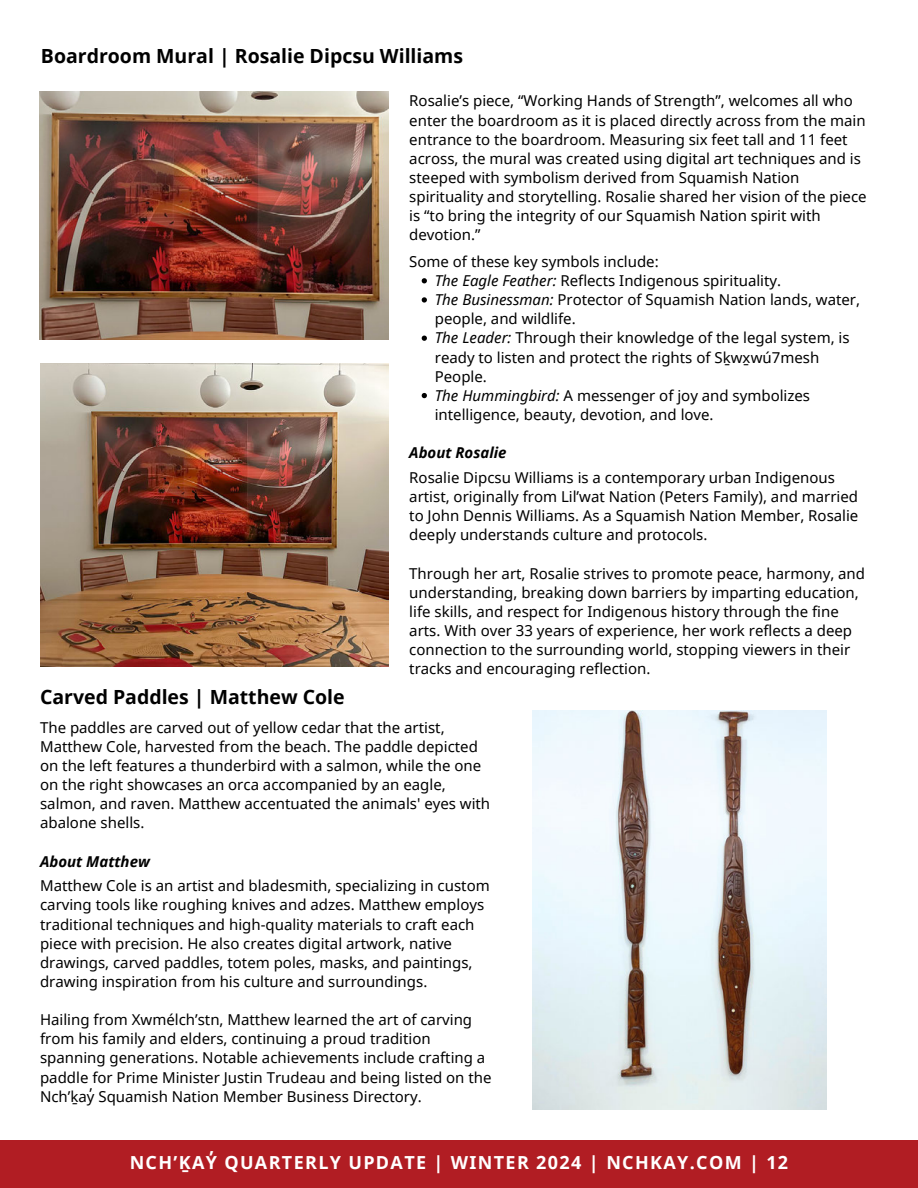
<style>
.page{position:relative;width:918px;height:1188px;background:#fff}
.page>*{position:absolute;margin:0;border:0;box-sizing:border-box;transform-origin:0 0}
.t1{font:700 19.5px "Noto Sans";color:#000}
.t2{font:700 18px "Noto Sans";letter-spacing:.075em;color:#fff}
.t3{font:15px/19.2px "Noto Sans";color:#000}
.t4{font:italic 700 15px "Noto Sans";color:#000}
.s1{font-style:italic}
</style>
<div class="page">
<div style="left:0;top:1140px;width:918px;height:48px;background:#b11d23"></div>
<img style="left:532px;top:711px;width:294px;height:398px">
<img style="left:41px;top:363px;width:348px;height:304px">
<img style="left:39px;top:92px;width:349px;height:247px">
<svg style="left:422px;top:278px;width:5px;height:5px"></svg>
<svg style="left:422px;top:297px;width:5px;height:6px"></svg>
<svg style="left:422px;top:336px;width:5px;height:5px"></svg>
<svg style="left:422px;top:393px;width:5px;height:5px"></svg>
<h1 class="t1" style="left:41px;top:43px;width:424px">Boardroom Mural | Rosalie Dipcsu Williams</h1>
<p class="t3" style="left:409px;top:91px;width:459px">Rosalie’s piece, “Working Hands of Strength”, welcomes all who enter the boardroom as it is placed directly across from the main entrance to the boardroom. Measuring six feet tall and 11 feet across, the mural was created using digital art techniques and is steeped with symbolism derived from Squamish Nation spirituality and storytelling. Rosalie shared her vision of the piece is “to bring the integrity of our Squamish Nation spirit with devotion.”</p>
<p class="t3" style="left:435px;top:252px;width:427px;text-indent:-25px">Some of these key symbols include:<br><span class="s1">The Eagle Feather:</span> Reflects Indigenous spirituality.<br><span class="s1">The Businessman:</span> Protector of Squamish Nation lands, water, people, and wildlife.<br><span class="s1">The Leader:</span> Through their knowledge of the legal system, is ready to listen and protect the rights of Sḵwx̱wú7mesh People.<br><span class="s1">The Hummingbird:</span> A messenger of joy and symbolizes intelligence, beauty, devotion, and love.</p>
<p class="t4" style="left:409px;top:442px;width:99px">About Rosalie</p>
<p class="t3" style="left:409px;top:468px;width:451px">Rosalie Dipcsu Williams is a contemporary urban Indigenous artist, originally from Lil’wat Nation (Peters Family), and married to John Dennis Williams. As a Squamish Nation Member, Rosalie deeply understands culture and protocols.</p>
<p class="t3" style="left:409px;top:563px;width:457px">Through her art, Rosalie strives to promote peace, harmony, and understanding, breaking down barriers by imparting education, life skills, and respect for Indigenous history through the fine arts. With over 33 years of experience, her work reflects a deep connection to the surrounding world, stopping viewers in their tracks and encouraging reflection.</p>
<h1 class="t1" style="left:40px;top:683px;width:306px">Carved Paddles | Matthew Cole</h1>
<p class="t3" style="left:40px;top:717px;width:452px">The paddles are carved out of yellow cedar that the artist, Matthew Cole, harvested from the beach. The paddle depicted on the left features a thunderbird with a salmon, while the one on the right showcases an orca accompanied by an eagle, salmon, and raven. Matthew accentuated the animals' eyes with abalone shells.</p>
<p class="t4" style="left:40px;top:851px;width:111px">About Matthew</p>
<p class="t3" style="left:40px;top:876px;width:451px">Matthew Cole is an artist and bladesmith, specializing in custom carving tools like roughing knives and adzes. Matthew employs traditional techniques and high-quality materials to craft each piece with precision. He also creates digital artwork, native drawings, carved paddles, totem poles, masks, and paintings, drawing inspiration from his culture and surroundings.</p>
<p class="t3" style="left:40px;top:1010px;width:453px">Hailing from Xwmélch’stn, Matthew learned the art of carving from his family and elders, continuing a proud tradition spanning generations. Notable achievements include crafting a paddle for Prime Minister Justin Trudeau and being listed on the Nch’ḵay̓ Squamish Nation Member Business Directory.</p>
<p class="t2" style="left:130px;top:1150px;width:660px">NCH’ḴAY̓ QUARTERLY UPDATE | WINTER 2024 | NCHKAY.COM | 12</p>
</div>
